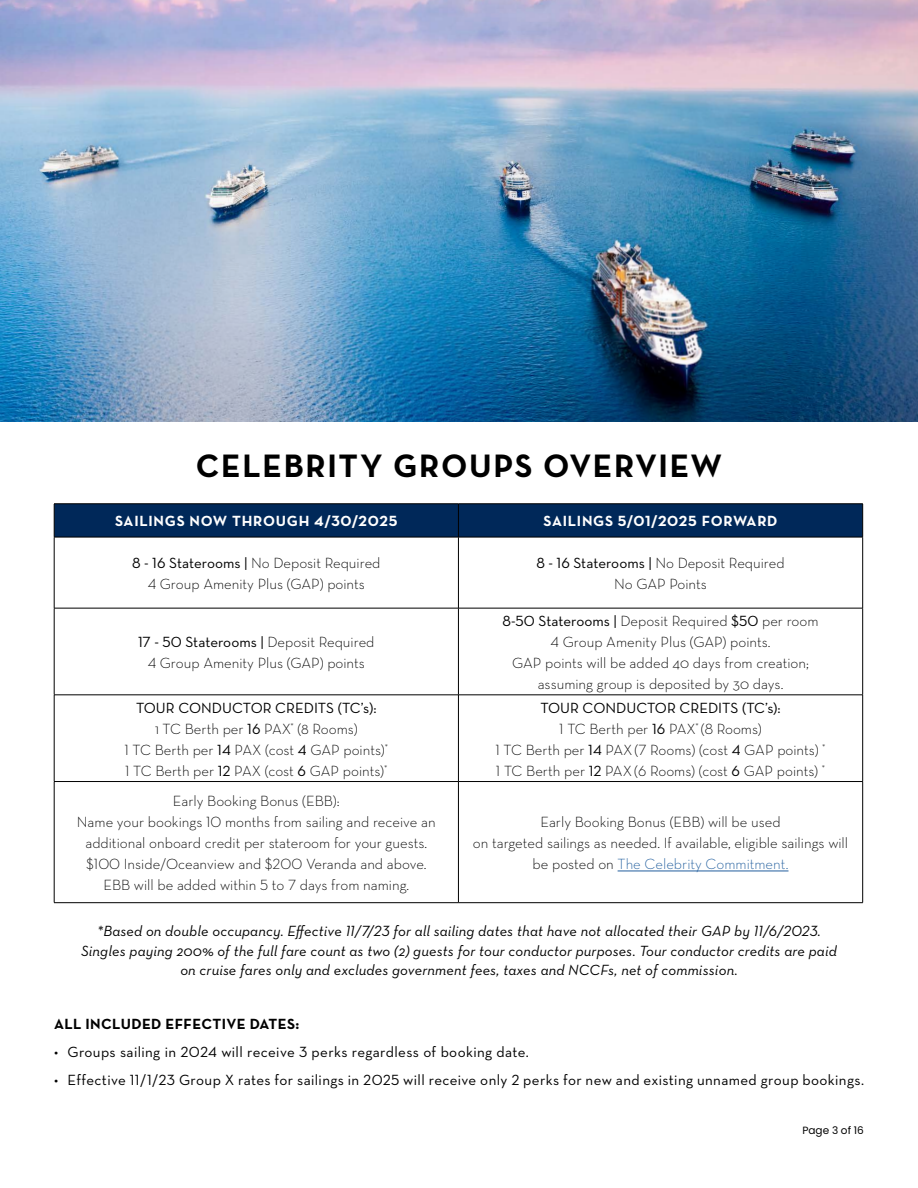
<style>
.page{position:relative;width:918px;height:1188px;background:#fff}
.page>*{position:absolute;margin:0;border:0;box-sizing:border-box;transform-origin:0 0}
.t1{font:700 33px "Neutraface Text";letter-spacing:.05em;color:#000}
.t2{font:300 15px/21px "Neutraface Text";color:#000;text-align:center}
.t3{font:italic 15px/19.5px "Neutraface Text";letter-spacing:.01em;color:#000;text-align:center}
.t4{font:15px "Neutraface Text";letter-spacing:.025em;color:#000}
.t5{font:700 15px "Neutraface Text";letter-spacing:.05em;color:#fff}
.t6{font:700 15px "Neutraface Text";letter-spacing:.025em;color:#000}
.t7{font:10.5px "Poppins";color:#000}
.s1{font-weight:400}
.s2{color:#215e9e}
</style>
<div class="page">
<div style="left:55px;top:505px;width:807px;height:32px;background:#002859"></div>
<hr style="left:54px;top:504px;width:404px;height:1px;background:#000">
<hr style="left:54px;top:504px;width:1px;height:33px;background:#000">
<hr style="left:458px;top:504px;width:405px;height:1px;background:#000">
<hr style="left:458px;top:504px;width:1px;height:33px;background:#000">
<hr style="left:862px;top:504px;width:1px;height:33px;background:#000">
<hr style="left:54px;top:537px;width:404px;height:1px;background:#000">
<hr style="left:54px;top:537px;width:1px;height:71px;background:#000">
<hr style="left:458px;top:537px;width:405px;height:1px;background:#000">
<hr style="left:458px;top:537px;width:1px;height:71px;background:#000">
<hr style="left:862px;top:537px;width:1px;height:71px;background:#000">
<hr style="left:54px;top:608px;width:404px;height:1px;background:#000">
<hr style="left:54px;top:608px;width:1px;height:87px;background:#000">
<hr style="left:458px;top:608px;width:405px;height:1px;background:#000">
<hr style="left:458px;top:608px;width:1px;height:87px;background:#000">
<hr style="left:862px;top:608px;width:1px;height:87px;background:#000">
<hr style="left:54px;top:695px;width:404px;height:1px;background:#000">
<hr style="left:54px;top:695px;width:1px;height:86px;background:#000">
<hr style="left:458px;top:695px;width:405px;height:1px;background:#000">
<hr style="left:458px;top:695px;width:1px;height:86px;background:#000">
<hr style="left:862px;top:695px;width:1px;height:86px;background:#000">
<hr style="left:54px;top:781px;width:404px;height:1px;background:#000">
<hr style="left:54px;top:782px;width:1px;height:121px;background:#000">
<hr style="left:458px;top:781px;width:405px;height:1px;background:#000">
<hr style="left:458px;top:782px;width:1px;height:121px;background:#000">
<hr style="left:862px;top:782px;width:1px;height:121px;background:#000">
<hr style="left:54px;top:902px;width:404px;height:1px;background:#000">
<hr style="left:458px;top:902px;width:405px;height:1px;background:#000">
<hr style="left:618px;top:871px;width:171px;height:1px;background:#215e9e">
<img style="left:0;top:0;width:918px;height:422px">
<h1 class="t1" style="left:196px;top:444px;width:528px">CELEBRITY GROUPS OVERVIEW</h1>
<p class="t5" style="left:115px;top:512px;width:284px">SAILINGS NOW THROUGH 4/30/2025</p>
<p class="t5" style="left:544px;top:512px;width:236px">SAILINGS 5/01/2025 FORWARD</p>
<p class="t2" style="left:132px;top:552px;width:250px"><span class="s1">8 - 16 Staterooms |</span> No Deposit Required<br>4 Group Amenity Plus (GAP) points</p>
<p class="t2" style="left:536px;top:552px;width:250px"><span class="s1">8 - 16 Staterooms |</span> No Deposit Required<br>No GAP Points</p>
<p class="t2" style="left:138px;top:631px;width:238px"><span class="s1">17 - 50 Staterooms |</span> Deposit Required<br>4 Group Amenity Plus (GAP) points</p>
<p class="t2" style="left:503px;top:610px;width:318px"><span class="s1">8-50 Staterooms |</span> Deposit Required <span class="s1">$50</span> per room 4 Group Amenity Plus (GAP) points.<br>GAP points will be added 40 days from creation; assuming group is deposited by 30 days.</p>
<p class="t2" style="left:125px;top:697px;width:265px"><span class="s1">TOUR CONDUCTOR CREDITS (TC’s):<br></span>1 TC Berth per <span class="s1">16</span> PAX<sup>*</sup> (8 Rooms)<br>1 TC Berth per <span class="s1">14</span> PAX (cost <span class="s1">4</span> GAP points)<sup>* </sup>1 TC Berth per <span class="s1">12</span> PAX (cost <span class="s1">6</span> GAP points)<sup>*</sup></p>
<p class="t2" style="left:495px;top:697px;width:332px"><span class="s1">TOUR CONDUCTOR CREDITS (TC’s):<br></span>1 TC Berth per <span class="s1">16</span> PAX<sup>*</sup> (8 Rooms)<br>1 TC Berth per <span class="s1">14</span> PAX(7 Rooms) (cost <span class="s1">4</span> GAP points) <sup>* </sup>1 TC Berth per <span class="s1">12</span> PAX(6 Rooms) (cost <span class="s1">6</span> GAP points) <sup>*</sup></p>
<p class="t2" style="left:77px;top:790px;width:360px">Early Booking Bonus (EBB):<br>Name your bookings 10 months from sailing and receive an additional onboard credit per stateroom for your guests. $100 Inside/Oceanview and $200 Veranda and above.<br>EBB will be added within 5 to 7 days from naming.</p>
<p class="t2" style="left:473px;top:811px;width:377px">Early Booking Bonus (EBB) will be used<br>on targeted sailings as needed. If available, eligible sailings will be posted on <span class="s2">The Celebrity Commitment.</span></p>
<p class="t3" style="left:81px;top:921px;width:757px">*Based on double occupancy. Effective 11/7/23 for all sailing dates that have not allocated their GAP by 11/6/2023.<br>Singles paying 200% of the full fare count as two (2) guests for tour conductor purposes. Tour conductor credits are paid on cruise fares only and excludes government fees, taxes and NCCFs, net of commission.</p>
<p class="t6" style="left:54px;top:1014px;width:247px">ALL INCLUDED EFFECTIVE DATES:</p>
<p class="t4" style="left:54px;top:1042px;width:476px">• Groups sailing in 2024 will receive 3 perks regardless of booking date.</p>
<p class="t4" style="left:54px;top:1070px;width:812px">• Effective 11/1/23 Group X rates for sailings in 2025 will receive only 2 perks for new and existing unnamed group bookings.</p>
<p class="t7" style="left:802px;top:1124px;width:63px">Page 3 of 16</p>
</div>
